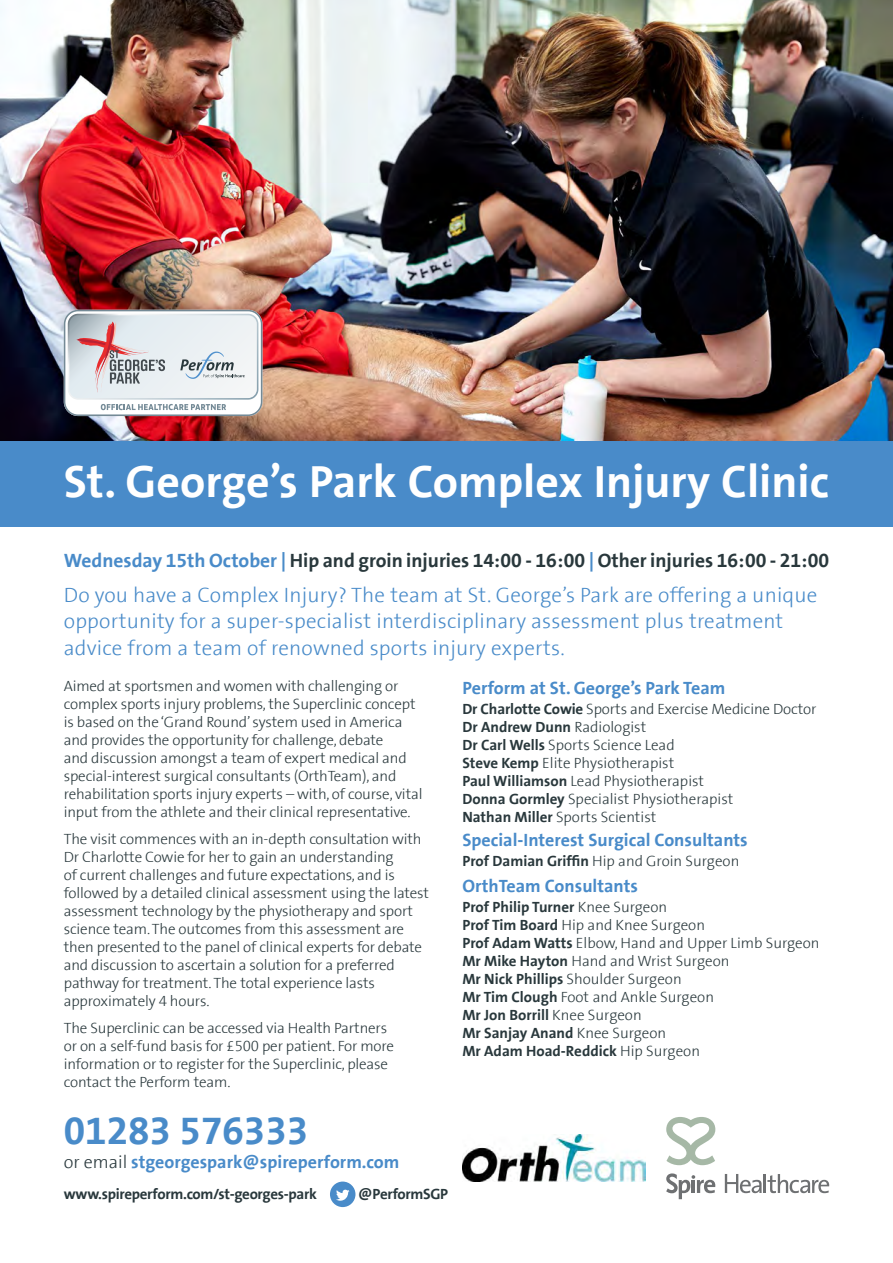
<style>
.page{position:relative;width:893px;height:1263px;background:#fff}
.page>*{position:absolute;margin:0;border:0;box-sizing:border-box;transform-origin:0 0}
.t1{font:700 45.75px "The Sans Spire";color:#fff}
.t2{font:700 39px "The Sans Spire";color:#498bc9}
.t3{font:300 21px/26.5px "The Sans Spire";letter-spacing:.01em;color:#498bc9}
.t4{font:700 19.5px "The Sans Spire";color:#29383c}
.t5{font:700 18px "The Sans Spire";color:#498bc9}
.t6{font:300 15px/18px "The Sans Spire";letter-spacing:-.01em;color:#29383c}
.t7{font:700 15px "The Sans Spire";color:#29383c}
.t8{font:700 15px "The Sans Spire";letter-spacing:-.02em;color:#29383c}
.s1{color:#498bc9}
.s2{font-weight:300;color:#29383c}
.s3{font-weight:700}
.s4{font-weight:300}
</style>
<div class="page">
<img style="left:0;top:0;width:893px;height:442px">
<div style="left:0;top:442px;width:893px;height:85px;background:#498bc9"></div>
<svg style="left:725px;top:1174px;width:104px;height:19px"></svg>
<svg style="left:666px;top:1173px;width:49px;height:26px"></svg>
<svg style="left:666px;top:1117px;width:49px;height:48px"></svg>
<div style="left:330px;top:1181px;width:25px;height:26px;background:#498bc9;border-radius:50%"></div>
<svg style="left:336px;top:1190px;width:13px;height:11px"></svg>
<img style="left:462px;top:1135px;width:183px;height:46px">
<svg style="left:64px;top:310px;width:198px;height:106px"></svg>
<p class="t1" style="left:64px;top:454px;width:767px">St. George’s Park Complex Injury Clinic</p>
<p class="t4" style="left:64px;top:548px;width:767px"><span class="s1">Wednesday 15th October |</span> Hip and groin injuries 14:00 - 16:00 <span class="s1">|</span> Other injuries 16:00 - 21:00</p>
<p class="t3" style="left:64px;top:582px;width:755px">Do you have a Complex Injury? The team at St. George’s Park are offering a unique opportunity for a super-specialist interdisciplinary assessment plus treatment advice from a team of renowned sports injury experts.</p>
<p class="t6" style="left:64px;top:678px;width:360px">Aimed at sportsmen and women with challenging or complex sports injury problems, the Superclinic concept is based on the ‘Grand Round’ system used in America and provides the opportunity for challenge, debate<br>and discussion amongst a team of expert medical and special-interest surgical consultants (OrthTeam), and rehabilitation sports injury experts – with, of course, vital input from the athlete and their clinical representative.</p>
<p class="t6" style="left:64px;top:830px;width:367px">The visit commences with an in-depth consultation with Dr Charlotte Cowie for her to gain an understanding<br>of current challenges and future expectations, and is followed by a detailed clinical assessment using the latest assessment technology by the physiotherapy and sport science team. The outcomes from this assessment are then presented to the panel of clinical experts for debate and discussion to ascertain a solution for a preferred pathway for treatment. The total experience lasts approximately 4 hours.</p>
<p class="t6" style="left:64px;top:1019px;width:332px">The Superclinic can be accessed via Health Partners or on a self-fund basis for £500 per patient. For more information or to register for the Superclinic, please contact the Perform team.</p>
<p class="t2" style="left:64px;top:1108px;width:246px">01283 576333</p>
<p class="t5" style="left:64px;top:1151px;width:337px"><span class="s2">or email</span> stgeorgespark@spireperform.com</p>
<p class="t8" style="left:64px;top:1185px;width:255px">www.spireperform.com/st-georges-park</p>
<p class="t8" style="left:358px;top:1185px;width:91px">@PerformSGP</p>
<p class="t5" style="left:462px;top:677px;width:264px">Perform at St. George’s Park Team</p>
<p class="t6" style="left:462px;top:700px;width:356px"><span class="s3">Dr Charlotte Cowie</span> Sports and Exercise Medicine Doctor</p>
<p class="t7" style="left:462px;top:718px;width:185px">Dr Andrew Dunn <span class="s4">Radiologist</span></p>
<p class="t6" style="left:462px;top:736px;width:214px"><span class="s3">Dr Carl Wells</span> Sports Science Lead</p>
<p class="t6" style="left:462px;top:754px;width:213px"><span class="s3">Steve Kemp</span> Elite Physiotherapist</p>
<p class="t6" style="left:462px;top:772px;width:243px"><span class="s3">Paul Williamson</span> Lead Physiotherapist</p>
<p class="t6" style="left:462px;top:790px;width:272px"><span class="s3">Donna Gormley</span> Specialist Physiotherapist</p>
<p class="t6" style="left:462px;top:808px;width:195px"><span class="s3">Nathan Miller</span> Sports Scientist</p>
<p class="t5" style="left:462px;top:829px;width:287px">Special-Interest Surgical Consultants</p>
<p class="t6" style="left:462px;top:852px;width:278px"><span class="s3">Prof Damian Griffin</span> Hip and Groin Surgeon</p>
<p class="t5" style="left:462px;top:875px;width:177px">OrthTeam Consultants</p>
<p class="t7" style="left:462px;top:898px;width:206px">Prof Philip Turner <span class="s4">Knee Surgeon</span></p>
<p class="t6" style="left:462px;top:916px;width:244px"><span class="s3">Prof Tim Board</span> Hip and Knee Surgeon</p>
<p class="t6" style="left:462px;top:934px;width:359px"><span class="s3">Prof Adam Watts</span> Elbow, Hand and Upper Limb Surgeon</p>
<p class="t6" style="left:462px;top:952px;width:269px"><span class="s3">Mr Mike Hayton</span> Hand and Wrist Surgeon</p>
<p class="t6" style="left:462px;top:970px;width:221px"><span class="s3">Mr Nick Phillips</span> Shoulder Surgeon</p>
<p class="t6" style="left:462px;top:988px;width:253px"><span class="s3">Mr Tim Clough</span> Foot and Ankle Surgeon</p>
<p class="t7" style="left:462px;top:1006px;width:181px">Mr Jon Borrill <span class="s4">Knee Surgeon</span></p>
<p class="t7" style="left:462px;top:1024px;width:205px">Mr Sanjay Anand <span class="s4">Knee Surgeon</span></p>
<p class="t7" style="left:462px;top:1042px;width:239px">Mr Adam Hoad-Reddick <span class="s4">Hip Surgeon</span></p>
</div>
